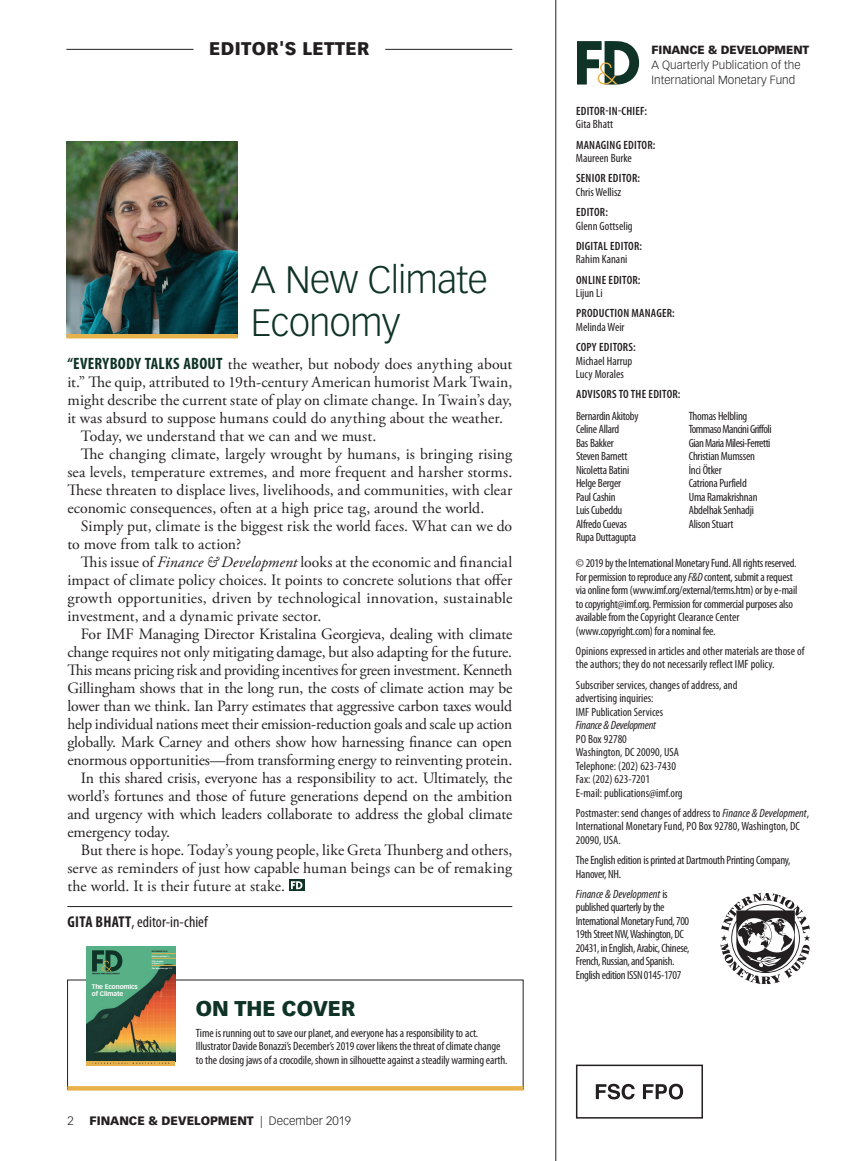
<style>
.page{position:relative;width:864px;height:1161px;background:#fff}
.page>*{position:absolute;margin:0;border:0;box-sizing:border-box;transform-origin:0 0}
.t1{font:300 37.5px/43.5px "Vectora LT Std";letter-spacing:-.01em;color:#0f3326}
.t2{font:900 21px "Vectora LT Std";color:#0f3326}
.t3{font:900 18px "Vectora LT Std";letter-spacing:.02em;color:#231f20}
.t4{font:15.75px "Adobe Garamond Pro";letter-spacing:-.01em;color:#231f20}
.t5{font:15.75px "Adobe Garamond Pro";letter-spacing:.01em;color:#231f20}
.t6{font:condensed 15.75px "Myriad Pro";color:#231f20}
.t7{font:condensed 12px/13.5px "Myriad Pro";letter-spacing:-.02em;color:#231f20}
.t8{font:condensed 12px/13.5px "Myriad Pro";color:#231f20}
.t9{font:600 condensed 12px "Myriad Pro";letter-spacing:.02em;color:#231f20}
.t10{font:900 12px "Vectora LT Std";color:#231f20}
.t11{font:italic condensed 12px "Myriad Pro";letter-spacing:-.02em;color:#231f20}
.t12{font:300 12px "Vectora LT Std";color:#231f20}
.t13{font:300 11.7px/15px "Vectora LT Std";color:#231f20}
.t14{font:900 11.7px "Vectora LT Std";letter-spacing:-.01em;color:#231f20}
.t15{font:700 6.45px/6.6px "Vectora LT Std";letter-spacing:-.02em;color:#fff}
.t16{font:900 1.8px/2.2px "Vectora LT Std";color:#fff}
.t17{font:900 1.8px "Vectora LT Std";letter-spacing:.01em;color:#231f20}
.s1{font-family:"Myriad Pro";font-weight:700;font-stretch:condensed;font-size:16.5px;color:#0f3326}
.s2{font-style:italic}
.s3{font-weight:700}
.s4{font-weight:400}
.s5{font-weight:300}
</style>
<div class="page">
<hr style="left:556px;top:0;width:1px;height:1161px;background:#231f20">
<hr style="left:66px;top:49px;width:127px;height:1px;background:#231f20">
<hr style="left:385px;top:49px;width:127px;height:1px;background:#231f20">
<svg style="left:577px;top:41px;width:62px;height:44px"></svg>
<img style="left:86px;top:947px;width:89px;height:114px">
<svg style="left:86px;top:1061px;width:89px;height:5px"></svg>
<svg style="left:93px;top:1063px;width:76px;height:1px"></svg>
<svg style="left:151px;top:953px;width:24px;height:6px"></svg>
<svg style="left:151px;top:965px;width:24px;height:1px"></svg>
<svg style="left:92px;top:950px;width:30px;height:24px"></svg>
<div style="left:67px;top:1086px;width:456px;height:5px;background:#e7b24b"></div>
<hr style="left:67px;top:906px;width:445px;height:1px;background:#231f20">
<svg style="left:289px;top:880px;width:15px;height:11px"></svg>
<svg style="left:291px;top:881px;width:11px;height:8px"></svg>
<img style="left:66px;top:141px;width:172px;height:193px">
<hr style="left:66px;top:334px;width:172px;height:4px;background:#e7b24b">
<svg style="left:596px;top:1084px;width:87px;height:15px"></svg>
<div style="left:576px;top:1065px;width:127px;height:54px;border:2px solid #231f20"></div>
<svg style="left:720px;top:893px;width:90px;height:91px"></svg>
<p class="t3" style="left:209px;top:38px;width:162px">EDITOR'S LETTER</p>
<p class="t14" style="left:652px;top:42px;width:159px">FINANCE &amp; DEVELOPMENT</p>
<p class="t13" style="left:652px;top:57px;width:151px">A Quarterly Publication of the<br>International Monetary Fund</p>
<h1 class="t1" style="left:251px;top:258px;width:238px">A New Climate<br>Economy</h1>
<p class="t4" style="left:67px;top:355px;width:446px"><span class="s1">“EVERYBODY TALKS ABOUT</span> the weather, but nobody does anything about</p>
<p class="t4" style="left:67px;top:373px;width:446px">it.” The quip, attributed to 19th-century American humorist Mark Twain,</p>
<p class="t4" style="left:67px;top:391px;width:446px">might describe the current state of play on climate change. In Twain’s day,</p>
<p class="t4" style="left:67px;top:409px;width:437px">it was absurd to suppose humans could do anything about the weather.</p>
<p class="t4" style="left:81px;top:427px;width:297px">Today, we understand that we can and we must.</p>
<p class="t5" style="left:81px;top:445px;width:433px">The changing climate, largely wrought by humans, is bringing rising</p>
<p class="t4" style="left:67px;top:463px;width:446px">sea levels, temperature extremes, and more frequent and harsher storms.</p>
<p class="t5" style="left:67px;top:481px;width:446px">These threaten to displace lives, livelihoods, and communities, with clear</p>
<p class="t4" style="left:67px;top:499px;width:418px">economic consequences, often at a high price tag, around the world.</p>
<p class="t4" style="left:81px;top:517px;width:433px">Simply put, climate is the biggest risk the world faces. What can we do</p>
<p class="t4" style="left:67px;top:535px;width:175px">to move from talk to action?</p>
<p class="t4" style="left:81px;top:553px;width:433px">This issue of <span class="s2">Finance &amp; Development</span> looks at the economic and financial</p>
<p class="t4" style="left:67px;top:571px;width:446px">impact of climate policy choices. It points to concrete solutions that offer</p>
<p class="t5" style="left:67px;top:589px;width:446px">growth opportunities, driven by technological innovation, sustainable</p>
<p class="t4" style="left:67px;top:607px;width:256px">investment, and a dynamic private sector.</p>
<p class="t4" style="left:81px;top:625px;width:433px">For IMF Managing Director Kristalina Georgieva, dealing with climate</p>
<p class="t4" style="left:67px;top:643px;width:446px">change requires not only mitigating damage, but also adapting for the future.</p>
<p class="t4" style="left:67px;top:661px;width:447px">This means pricing risk and providing incentives for green investment. Kenneth</p>
<p class="t4" style="left:67px;top:679px;width:447px">Gillingham shows that in the long run, the costs of climate action may be</p>
<p class="t4" style="left:67px;top:697px;width:446px">lower than we think. Ian Parry estimates that aggressive carbon taxes would</p>
<p class="t4" style="left:67px;top:715px;width:446px">help individual nations meet their emission-reduction goals and scale up action</p>
<p class="t4" style="left:67px;top:733px;width:446px">globally. Mark Carney and others show how harnessing finance can open</p>
<p class="t4" style="left:67px;top:751px;width:446px">enormous opportunities—from transforming energy to reinventing protein.</p>
<p class="t4" style="left:81px;top:769px;width:433px">In this shared crisis, everyone has a responsibility to act. Ultimately, the</p>
<p class="t4" style="left:67px;top:787px;width:446px">world’s fortunes and those of future generations depend on the ambition</p>
<p class="t4" style="left:67px;top:805px;width:447px">and urgency with which leaders collaborate to address the global climate</p>
<p class="t4" style="left:67px;top:823px;width:104px">emergency today.</p>
<p class="t4" style="left:81px;top:841px;width:433px">But there is hope. Today’s young people, like Greta Thunberg and others,</p>
<p class="t4" style="left:67px;top:859px;width:446px">serve as reminders of just how capable human beings can be of remaking</p>
<p class="t4" style="left:67px;top:877px;width:219px">the world. It is their future at stake.</p>
<p class="t6" style="left:68px;top:913px;width:142px"><span class="s3">GITA BHATT</span>, editor-in-chief</p>
<p class="t17" style="left:152px;top:950px;width:17px">DECEMBER 2019</p>
<p class="t15" style="left:92px;top:984px;width:48px">The Economics of Climate</p>
<p class="t16" style="left:152px;top:955px;width:20px">Carbon calculus <span class="s4">P.6</span></p>
<p class="t16" style="left:152px;top:960px;width:13px">Fifty shades of green <span class="s4">P.12</span></p>
<p class="t16" style="left:152px;top:967px;width:22px">The adaptive age <span class="s4">P.20</span></p>
<h2 class="t2" style="left:196px;top:996px;width:161px">ON THE COVER</h2>
<p class="t7" style="left:196px;top:1026px;width:313px">Time is running out to save our planet, and everyone has a responsibility to act.<br>Illustrator Davide Bonazzi’s December’s 2019 cover likens the threat of climate change to the closing jaws of a crocodile, shown in silhouette against a steadily warming earth.</p>
<p class="t12" style="left:68px;top:1114px;width:8px">2</p>
<p class="t10" style="left:89px;top:1113px;width:263px">FINANCE &amp; DEVELOPMENT <span class="s5">| December 2019</span></p>
<p class="t9" style="left:576px;top:104px;width:73px">EDITOR-IN-CHIEF:</p>
<p class="t8" style="left:576px;top:118px;width:39px">Gita Bhatt</p>
<p class="t9" style="left:576px;top:138px;width:81px">MANAGING EDITOR:</p>
<p class="t8" style="left:576px;top:152px;width:57px">Maureen Burke</p>
<p class="t9" style="left:576px;top:172px;width:66px">SENIOR EDITOR:</p>
<p class="t8" style="left:576px;top:185px;width:47px">Chris Wellisz</p>
<p class="t9" style="left:576px;top:205px;width:33px">EDITOR:</p>
<p class="t8" style="left:576px;top:219px;width:58px">Glenn Gottselig</p>
<p class="t9" style="left:576px;top:239px;width:68px">DIGITAL EDITOR:</p>
<p class="t8" style="left:576px;top:253px;width:53px">Rahim Kanani</p>
<p class="t9" style="left:576px;top:273px;width:66px">ONLINE EDITOR:</p>
<p class="t7" style="left:576px;top:287px;width:28px">Lijun Li</p>
<p class="t9" style="left:576px;top:307px;width:100px">PRODUCTION MANAGER:</p>
<p class="t8" style="left:576px;top:320px;width:50px">Melinda Weir</p>
<p class="t9" style="left:576px;top:340px;width:61px">COPY EDITORS:</p>
<p class="t8" style="left:576px;top:354px;width:58px">Michael Harrup<br>Lucy Morales</p>
<p class="t9" style="left:576px;top:388px;width:106px">ADVISORS TO THE EDITOR:</p>
<p class="t7" style="left:576px;top:409px;width:64px">Bernardin Akitoby<br>Celine Allard<br>Bas Bakker<br>Steven Barnett<br>Nicoletta Batini<br>Helge Berger<br>Paul Cashin<br>Luis Cubeddu<br>Alfredo Cuevas<br>Rupa Duttagupta</p>
<p class="t7" style="left:689px;top:409px;width:84px">Thomas Helbling<br>Tommaso Mancini Griffoli<br>Gian Maria Milesi-Ferretti<br>Christian Mumssen<br>İnci Ötker<br>Catriona Purfield<br>Uma Ramakrishnan<br>Abdelhak Senhadji<br>Alison Stuart</p>
<p class="t7" style="left:576px;top:557px;width:223px">© 2019 by the International Monetary Fund. All rights reserved.<br>For permission to reproduce any <span class="s2">F&amp;D</span> content, submit a request via online form (www.imf.org/external/terms.htm) or by e-mail to copyright@imf.org. Permission for commercial purposes also available from the Copyright Clearance Center (www.copyright.com) for a nominal fee.</p>
<p class="t8" style="left:576px;top:644px;width:230px">Opinions expressed in articles and other materials are those of the authors; they do not necessarily reflect IMF policy.</p>
<p class="t8" style="left:576px;top:678px;width:163px">Subscriber services, changes of address, and advertising inquiries:<br>IMF Publication Services</p>
<p class="t11" style="left:576px;top:719px;width:82px">Finance &amp; Development</p>
<p class="t8" style="left:576px;top:732px;width:108px">PO Box 92780<br>Washington, DC 20090, USA<br>Telephone: (202) 623-7430<br>Fax: (202) 623-7201<br>E-mail: publications@imf.org</p>
<p class="t8" style="left:576px;top:806px;width:235px">Postmaster: send changes of address to <span class="s2">Finance &amp; Development</span>,<br>International Monetary Fund, PO Box 92780, Washington, DC<br>20090, USA.</p>
<p class="t7" style="left:576px;top:854px;width:216px">The English edition is printed at Dartmouth Printing Company,<br>Hanover, NH.</p>
<p class="t7" style="left:576px;top:887px;width:115px"><span class="s2">Finance &amp; Development</span> is published quarterly by the<br>International Monetary Fund, 700<br>19th Street NW, Washington, DC<br>20431, in English, Arabic, Chinese,<br>French, Russian, and Spanish.<br>English edition ISSN 0145-1707</p>
</div>
